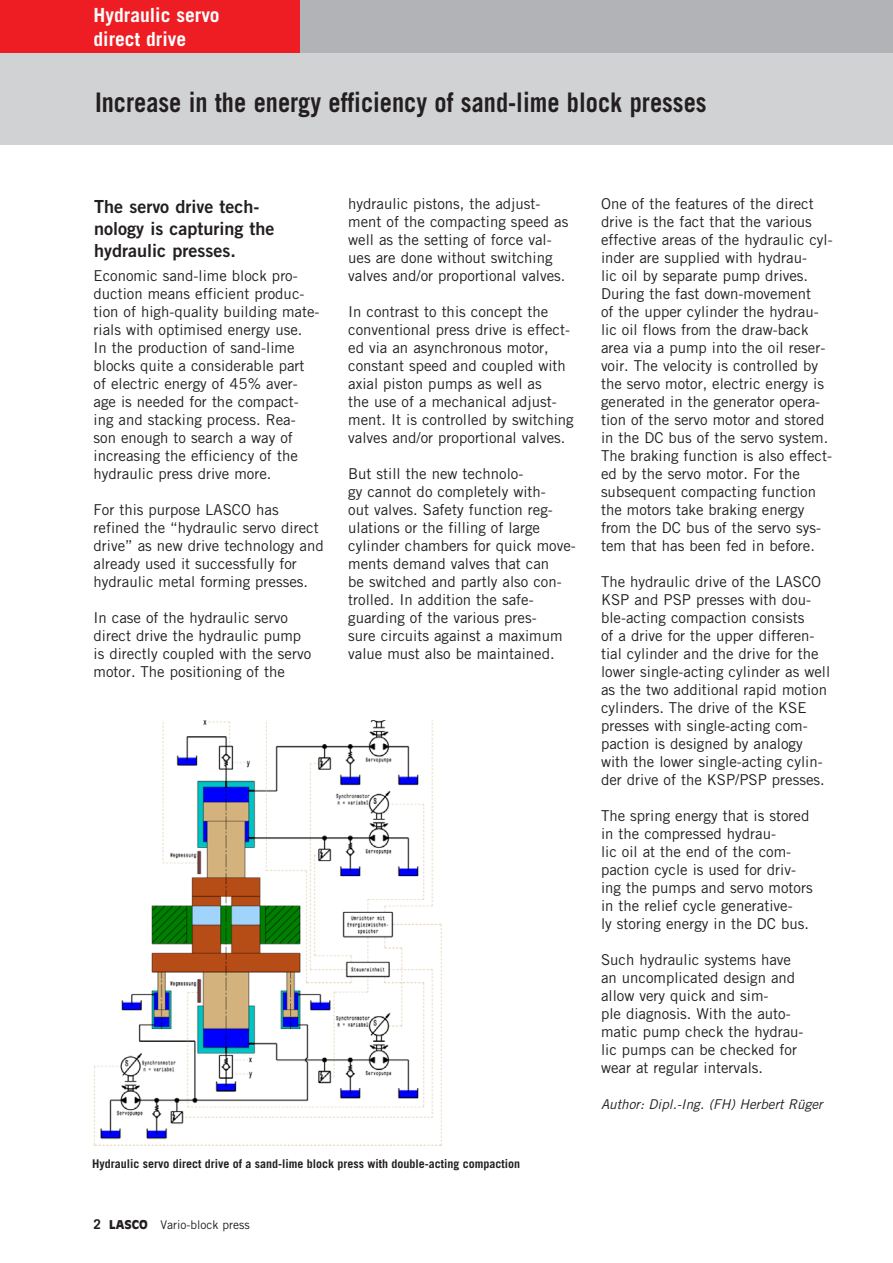
<style>
.page{position:relative;width:893px;height:1263px;background:#fff}
.page>*{position:absolute;margin:0;border:0;box-sizing:border-box;transform-origin:0 0}
.t1{font:700 27px "Trade Gothic";color:#231f20;scale:.9 1}
.t2{font:700 19.5px/23.4px "Trade Gothic";color:#fff}
.t3{font:18px/21.6px "Trade Gothic Bold Two";color:#231f20}
.t4{font:15px/18px "Trade Gothic";color:#231f20}
.t5{font:italic 13.5px "Trade Gothic";color:#231f20}
.t6{font:700 12px "Trade Gothic";color:#231f20}
.t7{font:12px "Trade Gothic";color:#231f20}
.s1{font-weight:700;font-size:13.5px}
.s2{font-family:"Antique Olive";font-weight:900}
</style>
<div class="page">
<div style="left:0;top:0;width:893px;height:145px;background:#d1d2d4"></div>
<div style="left:0;top:0;width:893px;height:53px;background:#b2b3b7"></div>
<div style="left:0;top:0;width:300px;height:53px;background:#ee1d23"></div>
<img style="left:93px;top:720px;width:349px;height:426px">
<h2 class="t2" style="left:94px;top:3px;width:128px">Hydraulic servo direct drive</h2>
<h1 class="t1" style="left:95px;top:86px;width:681px">Increase in the energy efficiency of sand-lime block presses</h1>
<p class="t3" style="left:94px;top:196px;width:182px">The servo drive tech&shy;nology is capturing the hydraulic presses.</p>
<p class="t4" style="left:94px;top:267px;width:227px">Economic sand-lime block pro&shy;duction means efficient produc&shy;tion of high-quality building mate&shy;rials with optimised energy use.<br>In the production of sand-lime blocks quite a considerable part of electric energy of 45% aver&shy;age is needed for the compact&shy;ing and stacking process. Rea&shy;son enough to search a way of increasing the efficiency of the hydraulic press drive more.</p>
<p class="t4" style="left:94px;top:501px;width:232px">For this purpose LASCO has refined the “hydraulic servo direct drive” as new drive technology and already used it successfully for hydraulic metal forming presses.</p>
<p class="t4" style="left:94px;top:609px;width:219px">In case of the hydraulic servo direct drive the hydraulic pump is directly coupled with the servo motor. The positioning of the</p>
<p class="t4" style="left:348px;top:195px;width:222px">hydraulic pistons, the adjust&shy;ment of the compacting speed as well as the setting of force val&shy;ues are done without switching valves and/or proportional valves.</p>
<p class="t4" style="left:348px;top:303px;width:227px">In contrast to this concept the conventional press drive is effect&shy;ed via an asynchronous motor, constant speed and coupled with axial piston pumps as well as<br>the use of a mechanical adjust&shy;ment. It is controlled by switching valves and/or proportional valves.</p>
<p class="t4" style="left:348px;top:465px;width:229px">But still the new technolo-<br>gy cannot do completely with-<br>out valves. Safety function reg&shy;ulations or the filling of large cylinder chambers for quick move&shy;ments demand valves that can<br>be switched and partly also con&shy;trolled. In addition the safe&shy;guarding of the various pres-<br>sure circuits against a maximum value must also be maintained.</p>
<p class="t6" style="left:92px;top:1157px;width:430px">Hydraulic servo direct drive of a sand-lime block press with double-acting compaction</p>
<p class="t7" style="left:94px;top:1217px;width:158px"><span class="s1">2</span> <span class="s2">LASCO</span> Vario-block press</p>
<p class="t4" style="left:601px;top:195px;width:233px">One of the features of the direct drive is the fact that the various effective areas of the hydraulic cyl&shy;inder are supplied with hydrau-<br>lic oil by separate pump drives.<br>During the fast down-movement<br>of the upper cylinder the hydrau&shy;lic oil flows from the draw-back area via a pump into the oil reser&shy;voir. The velocity is controlled by the servo motor, electric energy is generated in the generator opera&shy;tion of the servo motor and stored in the DC bus of the servo system.<br>The braking function is also effect&shy;ed by the servo motor. For the subsequent compacting function the motors take braking energy from the DC bus of the servo sys&shy;tem that has been fed in before.</p>
<p class="t4" style="left:601px;top:573px;width:231px">The hydraulic drive of the LASCO KSP and PSP presses with dou&shy;ble-acting compaction consists<br>of a drive for the upper differen&shy;tial cylinder and the drive for the lower single-acting cylinder as well as the two additional rapid motion cylinders. The drive of the KSE presses with single-acting com&shy;paction is designed by analogy with the lower single-acting cylin&shy;der drive of the KSP/PSP presses.</p>
<p class="t4" style="left:601px;top:807px;width:213px">The spring energy that is stored in the compressed hydrau-<br>lic oil at the end of the com&shy;paction cycle is used for driv&shy;ing the pumps and servo motors in the relief cycle generative-<br>ly storing energy in the DC bus.</p>
<p class="t4" style="left:601px;top:951px;width:204px">Such hydraulic systems have an uncomplicated design and allow very quick and sim-<br>ple diagnosis. With the auto&shy;matic pump check the hydrau&shy;lic pumps can be checked for wear at regular intervals.</p>
<p class="t5" style="left:601px;top:1096px;width:223px">Author: Dipl.-Ing. (FH) Herbert Rüger</p>
</div>
